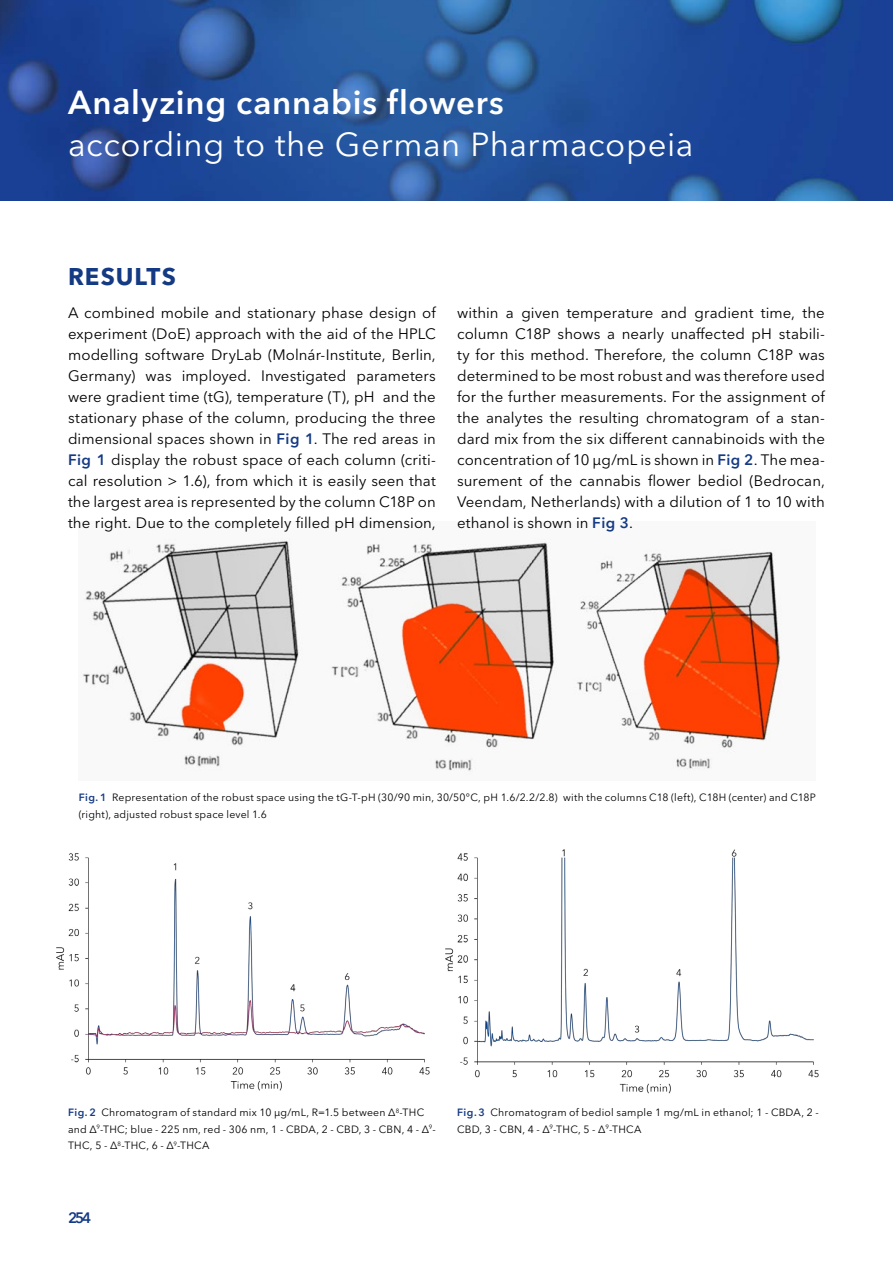
<style>
.page{position:relative;width:893px;height:1263px;background:#fff}
.page>*{position:absolute;margin:0;border:0;box-sizing:border-box;transform-origin:0 0}
.t1{font:33px "Avenir Next W1 G";letter-spacing:.015em;color:#fff}
.t2{font:600 33px "Avenir Next W1 G";letter-spacing:.025em;color:#fff}
.t3{font:700 24px "Avenir Next W1 G";letter-spacing:.045em;color:#143a84}
.t4{font:15px/21px "Avenir Next W1 G";letter-spacing:.005em;color:#000;text-align:justify}
.t5{font:600 15px "Avenir Next W1 G";color:#143a84}
.t6{font:10.5px/16.5px "Avenir Next W1 G";letter-spacing:.02em;color:#000}
.s1{font-weight:600;color:#143a84}
</style>
<div class="page">
<img style="left:0;top:0;width:893px;height:201px">
<img style="left:82px;top:539px;width:700px;height:233px">
<img style="left:56px;top:853px;width:374px;height:238px">
<img style="left:445px;top:850px;width:374px;height:244px">
<h1 class="t2" style="left:68px;top:82px;width:437px">Analyzing cannabis flowers</h1>
<h1 class="t1" style="left:68px;top:125px;width:627px">according to the German Pharmacopeia</h1>
<h2 class="t3" style="left:68px;top:262px;width:109px">RESULTS</h2>
<p class="t4" style="left:68px;top:302px;width:369px">A combined mobile and stationary phase design of experiment (DoE) approach with the aid of the HPLC modelling software DryLab (Molnár-Institute, Berlin, Germany) was imployed. Investigated parameters were gradient time (tG), temperature (T), pH and the stationary phase of the column, producing the three dimensional spaces shown in <span class="s1">Fig 1</span>. The red areas in <span class="s1">Fig 1</span> display the robust space of each column (criti&shy;cal resolution &gt; 1.6), from which it is easily seen that the largest area is represented by the column C18P on the right. Due to the completely filled pH dimension,</p>
<p class="t4" style="left:457px;top:302px;width:369px">within a given temperature and gradient time, the column C18P shows a nearly unaffected pH stabili&shy;ty for this method. Therefore, the column C18P was determined to be most robust and was therefore used for the further measurements. For the assignment of the analytes the resulting chromatogram of a stan&shy;dard mix from the six different cannabinoids with the concentration of 10 µg/mL is shown in <span class="s1">Fig 2</span>. The mea&shy;surement of the cannabis flower bediol (Bedrocan, Veendam, Netherlands) with a dilution of 1 to 10 with ethanol is shown in <span class="s1">Fig 3</span>.</p>
<p class="t6" style="left:79px;top:789px;width:739px"><span class="s1">Fig. 1</span> Representation of the robust space using the tG-T-pH (30/90 min, 30/50°C, pH 1.6/2.2/2.8) with the columns C18 (left), C18H (center) and C18P (right), adjusted robust space level 1.6</p>
<p class="t6" style="left:68px;top:1104px;width:369px"><span class="s1">Fig. 2</span> Chromatogram of standard mix 10 µg/mL, R=1.5 between Δ<sup>8</sup>-THC and Δ<sup>9</sup>-THC; blue - 225 nm, red - 306 nm, 1 - CBDA, 2 - CBD, 3 - CBN, 4 - Δ<sup>9</sup>-<br>THC, 5 - Δ<sup>8</sup>-THC, 6 - Δ<sup>9</sup>-THCA</p>
<p class="t6" style="left:457px;top:1104px;width:363px"><span class="s1">Fig. 3</span> Chromatogram of bediol sample 1 mg/mL in ethanol; 1 - CBDA, 2 -<br>CBD, 3 - CBN, 4 - Δ<sup>9</sup>-THC, 5 - Δ<sup>9</sup>-THCA</p>
<p class="t5" style="left:68px;top:1209px;width:25px">254</p>
</div>
